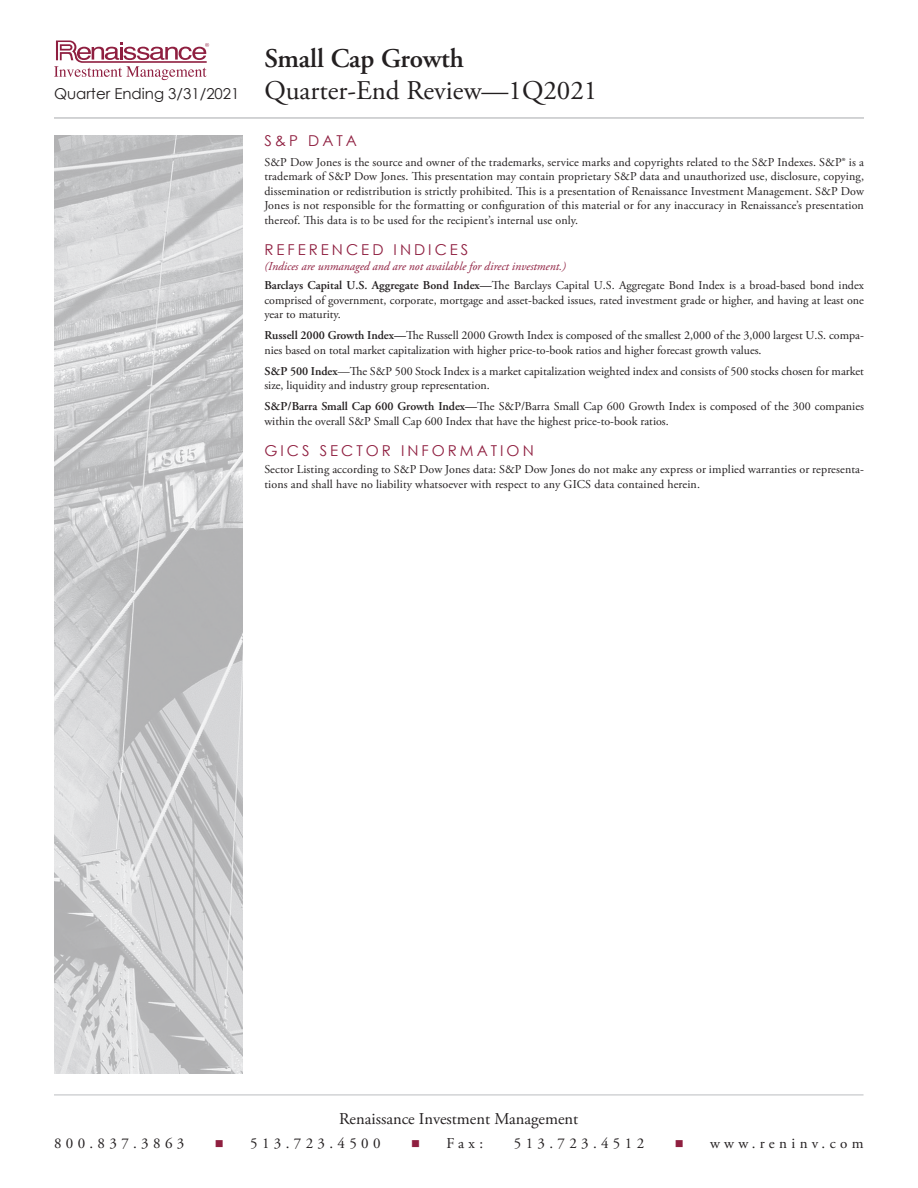
<style>
.page{position:relative;width:918px;height:1188px;background:#fff}
.page>*{position:absolute;margin:0;border:0;box-sizing:border-box;transform-origin:0 0}
.t1{font:27px/32.4px "Adobe Garamond Pro";color:#231f20}
.t2{font:16.5px "Adobe Garamond Pro";color:#231f20}
.t3{font:15px "Adobe Garamond Pro";letter-spacing:.29em;color:#231f20}
.Disclosures{font:15px "Century Gothic";letter-spacing:.2em;color:#8f1f40}
.Disclosures-2{font:12px/14.4px "Adobe Garamond Pro";letter-spacing:.01em;color:#231f20}
.GIPS{font:12px/14.4px "Adobe Garamond Pro";color:#231f20}
.Disclosures-3{font:italic 12px "Adobe Garamond Pro";color:#8f1f40}
.s1{font-weight:600}
.s2{font-family:"Century Gothic";font-size:15px}
.s3{color:#8f1f40}
</style>
<div class="page">
<svg style="left:54px;top:40px;width:155px;height:40px"></svg>
<hr style="left:54px;top:117px;width:810px;height:2px;background:#c5c6c8">
<hr style="left:54px;top:1094px;width:810px;height:2px;background:#d2d3d5">
<img style="left:54px;top:135px;width:189px;height:939px">
<h1 class="t1" style="left:54px;top:43px;width:545px;text-indent:210px"><span class="s1">Small Cap Growth<br></span><span class="s2">Quarter Ending 3/31/2021</span> Quarter-End Review—1Q2021</h1>
<p class="Disclosures" style="left:264px;top:130px;width:94px">S&amp;P DATA</p>
<p class="Disclosures-2" style="left:264px;top:155px;width:601px;text-align:justify">S&amp;P Dow Jones is the source and owner of the trademarks, service marks and copyrights related to the S&amp;P Indexes. S&amp;P® is a trademark of S&amp;P Dow Jones. This presentation may contain proprietary S&amp;P data and unauthorized use, disclosure, copying, dissemination or redistribution is strictly prohibited. This is a presentation of Renaissance Investment Management. S&amp;P Dow Jones is not responsible for the formatting or configuration of this material or for any inaccuracy in Renaissance’s presentation thereof. This data is to be used for the recipient’s internal use only.</p>
<p class="Disclosures" style="left:264px;top:239px;width:206px">REFERENCED INDICES</p>
<p class="Disclosures-3" style="left:264px;top:259px;width:303px">(Indices are unmanaged and are not available for direct investment.)</p>
<p class="GIPS" style="left:264px;top:279px;width:601px;text-align:justify"><span class="s1">Barclays Capital U.S. Aggregate Bond Index—</span>The Barclays Capital U.S. Aggregate Bond Index is a broad-based bond index comprised of government, corporate, mortgage and asset-backed issues, rated investment grade or higher, and having at least one year to maturity.</p>
<p class="GIPS" style="left:264px;top:329px;width:601px"><span class="s1">Russell 2000 Growth Index—</span>The Russell 2000 Growth Index is composed of the smallest 2,000 of the 3,000 largest U.S. compa&shy;nies based on total market capitalization with higher price-to-book ratios and higher forecast growth values.</p>
<p class="Disclosures-2" style="left:264px;top:364px;width:601px"><span class="s1">S&amp;P 500 Index</span>—The S&amp;P 500 Stock Index is a market capitalization weighted index and consists of 500 stocks chosen for market size, liquidity and industry group representation.</p>
<p class="GIPS" style="left:264px;top:400px;width:601px"><span class="s1">S&amp;P/Barra Small Cap 600 Growth Index—</span>The S&amp;P/Barra Small Cap 600 Growth Index is composed of the 300 companies within the overall S&amp;P Small Cap 600 Index that have the highest price-to-book ratios.</p>
<p class="Disclosures" style="left:264px;top:440px;width:271px">GICS SECTOR INFORMATION</p>
<p class="Disclosures-2" style="left:264px;top:463px;width:601px">Sector Listing according to S&amp;P Dow Jones data: S&amp;P Dow Jones do not make any express or implied warranties or representa&shy;tions and shall have no liability whatsoever with respect to any GICS data contained herein.</p>
<p class="t2" style="left:339px;top:1109px;width:241px">Renaissance Investment Management</p>
<p class="t3" style="left:54px;top:1134px;width:132px">800.837.3863</p>
<p class="t3" style="left:215px;top:1134px;width:167px"><span class="s3">■</span> 513.723.4500</p>
<p class="t3" style="left:411px;top:1134px;width:73px"><span class="s3">■</span> Fax:</p>
<p class="t3" style="left:514px;top:1134px;width:132px">513.723.4512</p>
<p class="t3" style="left:675px;top:1134px;width:190px"><span class="s3">■</span> www.reninv.com</p>
</div>
